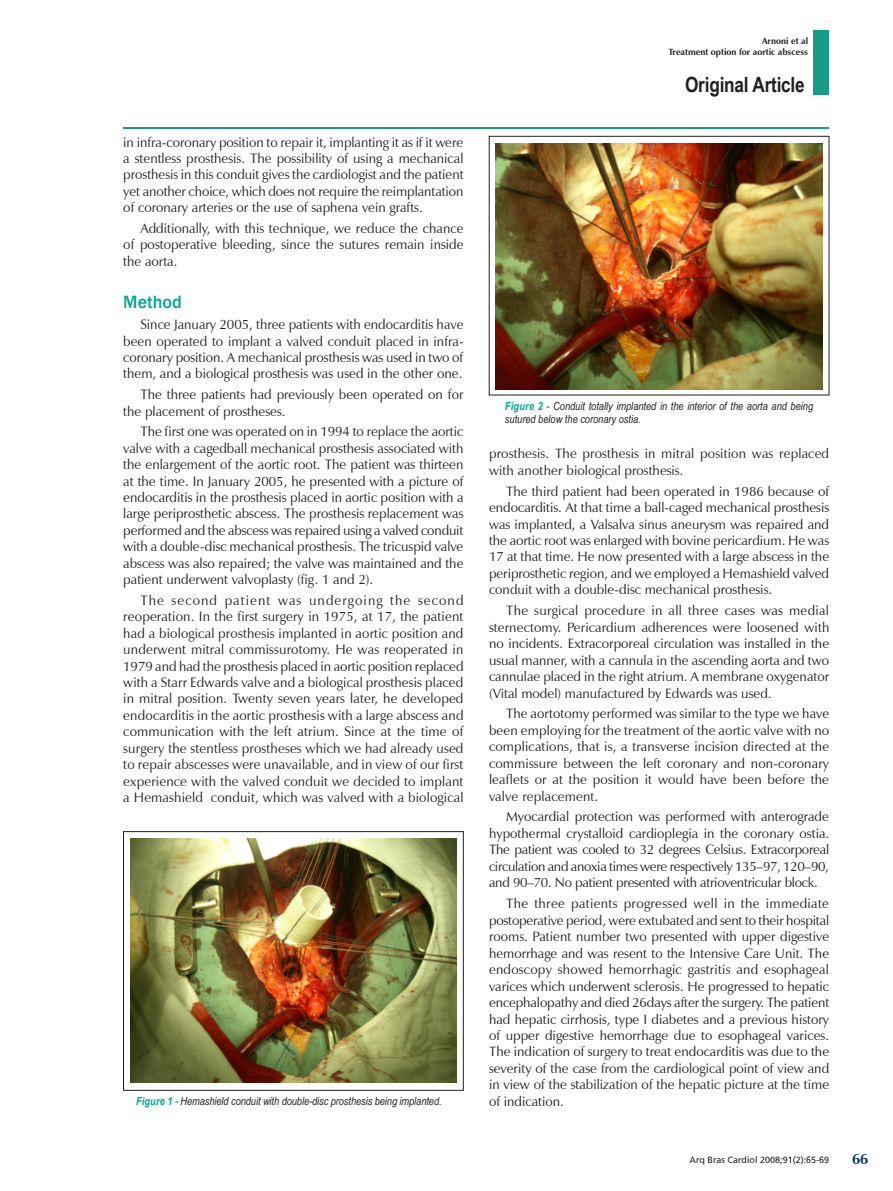
<style>
.page{position:relative;width:893px;height:1191px;background:#fff}
.page>*{position:absolute;margin:0;border:0;box-sizing:border-box;transform-origin:0 0}
.t1{font:700 21px "Arial Narrow";letter-spacing:-.01em;color:#231f20}
.Títulos__textos{font:500 18.3px "Franklin Gothic";color:#00a78e}
.t2{font:700 15px "Zapf Humanist 601 BT";color:#013775}
.Texto{font:13.65px/16.4px "Zapf Humanist 601 BT";color:#231f20;text-align:justify}
.Texto-2{font:13.5px/16.5px "Zapf Humanist 601 BT";color:#231f20;text-align:justify}
._04_FIGURA_ref{font:italic 11.25px/13.5px "Arial Narrow";color:#231f20}
.t3{font:700 9px "Zapf Humanist 601 BT";color:#231f20}
.t4{font:9px "Frutiger";color:#231f20}
.s1{font-size:13.5px}
.s2{font-weight:700;color:#00a78e}
</style>
<div class="page">
<hr style="left:123px;top:127px;width:706px;height:1px;background:#189c88">
<div style="left:813px;top:30px;width:16px;height:64px;background:#189c88"></div>
<img style="left:130px;top:838px;width:326px;height:244px">
<div style="left:123px;top:831px;width:340px;height:259px;border:1px solid #231f20"></div>
<img style="left:496px;top:144px;width:326px;height:245px">
<p class="Texto" style="left:123px;top:134px;width:342px">in infra-coronary position to repair it, implanting it as if it were a stentless prosthesis. The possibility of using a mechanical prosthesis in this conduit gives the cardiologist and the patient yet another choice, which does not require the reimplantation of coronary arteries or the use of saphena vein grafts.</p>
<p class="Texto" style="left:123px;top:220px;width:342px;text-indent:17px">Additionally, with this technique, we reduce the chance of postoperative bleeding, since the sutures remain inside the aorta.</p>
<p class="Títulos__textos" style="left:123px;top:291px;width:60px">Method</p>
<p class="Texto" style="left:123px;top:316px;width:342px;text-indent:17px">Since January 2005, three patients with endocarditis have been operated to implant a valved conduit placed in infra&shy;coronary position. A mechanical prosthesis was used in two of them, and a biological prosthesis was used in the other one.</p>
<p class="Texto" style="left:123px;top:386px;width:342px;text-indent:17px">The three patients had previously been operated on for the placement of prostheses.</p>
<p class="Texto" style="left:123px;top:423px;width:342px;text-indent:17px">The first one was operated on in 1994 to replace the aortic valve with a cagedball mechanical prosthesis associated with the enlargement of the aortic root. The patient was thirteen at the time. In January 2005, he presented with a picture of endocarditis in the prosthesis placed in aortic position with a large periprosthetic abscess. The prosthesis replacement was performed and the abscess was repaired using a valved conduit with a double-disc mechanical prosthesis. The tricuspid valve abscess was also repaired; the valve was maintained and the patient underwent valvoplasty (fig. 1 and 2).</p>
<p class="Texto" style="left:123px;top:592px;width:342px;text-indent:17px">The second patient was undergoing the second reoperation. In the first surgery in 1975, at 17, the patient had a biological prosthesis implanted in aortic position and underwent mitral commissurotomy. He was reoperated in 1979 and had the prosthesis placed in aortic position replaced with a Starr Edwards valve and a biological prosthesis placed in mitral position. Twenty seven years later, he developed endocarditis in the aortic prosthesis with a large abscess and communication with the left atrium. Since at the time of surgery the stentless prostheses which we had already used to repair abscesses were unavailable, and in view of our first experience with the valved conduit we decided to implant a Hemashield conduit, which <span class="s1">was valved with a biological</span></p>
<p class="_04_FIGURA_ref" style="left:136px;top:1094px;width:307px"><span class="s2">Figure 1 -</span> Hemashield conduit with double-disc prosthesis being implanted.</p>
<p class="t3" style="left:762px;top:36px;width:48px">Arnoni et al</p>
<p class="t3" style="left:668px;top:47px;width:141px">Treatment option for aortic abscess</p>
<p class="t1" style="left:685px;top:69px;width:121px">Original Article</p>
<p class="_04_FIGURA_ref" style="left:505px;top:399px;width:310px"><span class="s2">Figure 2 -</span> Conduit totally implanted in the interior of the aorta and being sutured below the coronary ostia.</p>
<p class="Texto-2" style="left:489px;top:445px;width:342px">prosthesis. The prosthesis in mitral position was replaced with another biological prosthesis.</p>
<p class="Texto-2" style="left:489px;top:482px;width:342px;text-indent:17px">The third patient had been operated in 1986 because of endocarditis. At that time a ball-caged mechanical prosthesis was implanted, a Valsalva sinus aneurysm was repaired and the aortic root was enlarged with bovine pericardium. He was 17 at that time. He now presented with a large abscess in the periprosthetic region, and we employed a Hemashield valved conduit with a double-disc mechanical prosthesis.</p>
<p class="Texto-2" style="left:489px;top:602px;width:342px;text-indent:17px">The surgical procedure in all three cases was medial sternectomy. Pericardium adherences were loosened with no incidents. Extracorporeal circulation was installed in the usual manner, with a cannula in the ascending aorta and two cannulae placed in the right atrium. A membrane oxygenator (Vital model) manufactured by Edwards was used.</p>
<p class="Texto-2" style="left:489px;top:705px;width:342px;text-indent:17px">The aortotomy performed was similar to the type we have been employing for the treatment of the aortic valve with no complications, that is, a transverse incision directed at the commissure between the left coronary and non-coronary leaflets or at the position it would have been before the valve replacement.</p>
<p class="Texto-2" style="left:489px;top:808px;width:342px;text-indent:17px">Myocardial protection was performed with anterograde hypothermal crystalloid cardioplegia in the coronary ostia.<br>The patient was cooled to 32 degrees Celsius. Extracorporeal circulation and anoxia times were respectively 135–97, 120–90, and 90–70. No patient presented with atrioventricular block.</p>
<p class="Texto-2" style="left:489px;top:895px;width:342px;text-indent:17px">The three patients progressed well in the immediate postoperative period, were extubated and sent to their hospital rooms. Patient number two presented with upper digestive hemorrhage and was resent to the Intensive Care Unit. The endoscopy showed hemorrhagic gastritis and esophageal varices which underwent sclerosis. He progressed to hepatic encephalopathy and died 26days after the surgery. The patient had hepatic cirrhosis, type I diabetes and a previous history of upper digestive hemorrhage due to esophageal varices.<br>The indication of surgery to treat endocarditis was due to the severity of the case from the cardiological point of view and in view of the stabilization of the hepatic picture at the time of indication.</p>
<p class="t4" style="left:690px;top:1154px;width:141px">Arq Bras Cardiol 2008;91(2):65-69</p>
<p class="t2" style="left:852px;top:1149px;width:18px">66</p>
</div>
